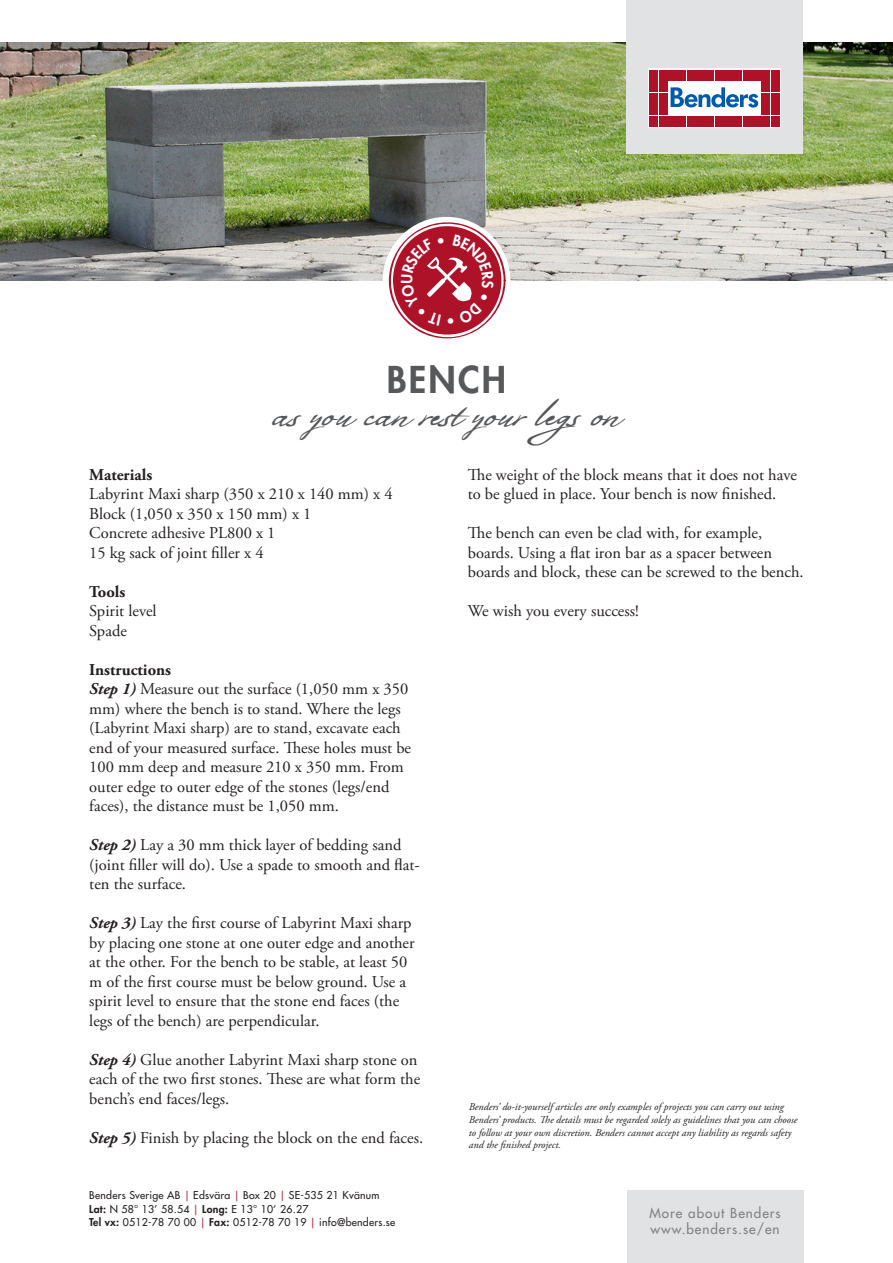
<style>
.page{position:relative;width:893px;height:1263px;background:#fff}
.page>*{position:absolute;margin:0;border:0;box-sizing:border-box;transform-origin:0 0}
.t1{font:36px "Bolivar";color:#57585a}
.RUBRIK_GRÅ_VÄNSTER{font:800 36px "Futura Std";letter-spacing:.06em;color:#57585a}
.t2{font:16.5px/19.5px "Adobe Garamond Pro";color:#231f20}
.t3{font:700 16.5px "Adobe Garamond Pro";color:#231f20}
.t4{font:500 13.5px/16.2px "Futura Std";letter-spacing:.07em;color:#808285}
.t5{font:italic 10.5px/12.6px "Adobe Garamond Pro";color:#231f20}
.t6{font:500 10.5px/13.5px "Futura Std";letter-spacing:.025em;color:#231f20}
.s1{font-weight:700;font-style:italic}
.s2{color:#af263d}
.s3{font-weight:800}
</style>
<div class="page">
<div style="left:627px;top:1191px;width:177px;height:72px;background:#e1e2e4"></div>
<img style="left:0;top:43px;width:893px;height:238px">
<div style="left:626px;top:0;width:177px;height:153px;background:#e1e2e4"></div>
<svg style="left:650px;top:71px;width:128px;height:55px;background:#ecccd1"></svg>
<div style="left:648px;top:69px;width:132px;height:59px;border:1px solid #fff"></div>
<div style="left:650px;top:70px;width:8px;height:10px;background:#ae1229"></div>
<div style="left:659px;top:70px;width:8px;height:10px;background:#ae1229"></div>
<div style="left:650px;top:81px;width:8px;height:11px;background:#ae1229"></div>
<div style="left:659px;top:81px;width:8px;height:11px;background:#ae1229"></div>
<div style="left:650px;top:93px;width:8px;height:10px;background:#ae1229"></div>
<div style="left:659px;top:93px;width:8px;height:10px;background:#ae1229"></div>
<div style="left:650px;top:104px;width:8px;height:11px;background:#ae1229"></div>
<div style="left:659px;top:104px;width:8px;height:11px;background:#ae1229"></div>
<div style="left:650px;top:116px;width:8px;height:10px;background:#ae1229"></div>
<div style="left:659px;top:116px;width:8px;height:10px;background:#ae1229"></div>
<div style="left:668px;top:70px;width:8px;height:10px;background:#ae1229"></div>
<div style="left:678px;top:70px;width:8px;height:10px;background:#ae1229"></div>
<div style="left:687px;top:70px;width:8px;height:10px;background:#ae1229"></div>
<div style="left:696px;top:70px;width:8px;height:10px;background:#ae1229"></div>
<div style="left:706px;top:70px;width:8px;height:10px;background:#ae1229"></div>
<div style="left:715px;top:70px;width:8px;height:10px;background:#ae1229"></div>
<div style="left:724px;top:70px;width:8px;height:10px;background:#ae1229"></div>
<div style="left:734px;top:70px;width:8px;height:10px;background:#ae1229"></div>
<div style="left:743px;top:70px;width:8px;height:10px;background:#ae1229"></div>
<div style="left:752px;top:70px;width:8px;height:10px;background:#ae1229"></div>
<div style="left:668px;top:116px;width:8px;height:10px;background:#ae1229"></div>
<div style="left:678px;top:116px;width:8px;height:10px;background:#ae1229"></div>
<div style="left:687px;top:116px;width:8px;height:10px;background:#ae1229"></div>
<div style="left:696px;top:116px;width:8px;height:10px;background:#ae1229"></div>
<div style="left:706px;top:116px;width:8px;height:10px;background:#ae1229"></div>
<div style="left:715px;top:116px;width:8px;height:10px;background:#ae1229"></div>
<div style="left:724px;top:116px;width:8px;height:10px;background:#ae1229"></div>
<div style="left:734px;top:116px;width:8px;height:10px;background:#ae1229"></div>
<div style="left:743px;top:116px;width:8px;height:10px;background:#ae1229"></div>
<div style="left:752px;top:116px;width:8px;height:10px;background:#ae1229"></div>
<div style="left:762px;top:70px;width:8px;height:10px;background:#ae1229"></div>
<div style="left:771px;top:70px;width:8px;height:10px;background:#ae1229"></div>
<div style="left:762px;top:81px;width:8px;height:11px;background:#ae1229"></div>
<div style="left:771px;top:81px;width:8px;height:11px;background:#ae1229"></div>
<div style="left:762px;top:93px;width:8px;height:10px;background:#ae1229"></div>
<div style="left:771px;top:93px;width:8px;height:10px;background:#ae1229"></div>
<div style="left:762px;top:104px;width:8px;height:11px;background:#ae1229"></div>
<div style="left:771px;top:104px;width:8px;height:11px;background:#ae1229"></div>
<div style="left:762px;top:116px;width:8px;height:10px;background:#ae1229"></div>
<div style="left:771px;top:116px;width:8px;height:10px;background:#ae1229"></div>
<svg style="left:671px;top:87px;width:87px;height:21px;background:#90b7d9"></svg>
<svg style="left:387px;top:219px;width:119px;height:120px"></svg>
<p class="RUBRIK_GRÅ_VÄNSTER" style="left:387px;top:357px;width:121px">BENCH</p>
<p class="t1" style="left:272px;top:391px;width:350px">as you can rest your legs on</p>
<p class="t3" style="left:89px;top:465px;width:64px">Materials</p>
<p class="t2" style="left:89px;top:485px;width:305px">Labyrint Maxi sharp (350 x 210 x 140 mm) x 4</p>
<p class="t2" style="left:89px;top:504px;width:224px">Block (1,050 x 350 x 150 mm) x 1</p>
<p class="t2" style="left:89px;top:524px;width:188px">Concrete adhesive PL800 x 1</p>
<p class="t2" style="left:89px;top:543px;width:176px">15 kg sack of joint filler x 4</p>
<p class="t3" style="left:89px;top:582px;width:38px">Tools</p>
<p class="t2" style="left:89px;top:602px;width:69px">Spirit level</p>
<p class="t2" style="left:89px;top:621px;width:39px">Spade</p>
<p class="t3" style="left:89px;top:660px;width:83px">Instructions</p>
<p class="t2" style="left:89px;top:680px;width:323px"><span class="s1">Step 1)</span> Measure out the surface (1,050 mm x 350 mm) where the bench is to stand. Where the legs (Labyrint Maxi sharp) are to stand, excavate each end of your measured surface. These holes must be 100 mm deep and measure 210 x 350 mm. From outer edge to outer edge of the stones (legs/end faces), the distance must be 1,050 mm.</p>
<p class="t2" style="left:89px;top:836px;width:332px"><span class="s1">Step 2)</span> Lay a 30 mm thick layer of bedding sand (joint filler will do). Use a spade to smooth and flat&shy;ten the surface.</p>
<p class="t2" style="left:89px;top:914px;width:327px"><span class="s1">Step 3)</span> Lay the first course of Labyrint Maxi sharp by placing one stone at one outer edge and another at the other. For the bench to be stable, at least 50 m of the first course must be below ground. Use a spirit level to ensure that the stone end faces (the legs of the bench) are perpendicular.</p>
<p class="t2" style="left:89px;top:1050px;width:332px"><span class="s1">Step 4)</span> Glue another Labyrint Maxi sharp stone on each of the two first stones. These are what form the bench’s end faces/legs.</p>
<p class="t2" style="left:89px;top:1128px;width:335px"><span class="s1">Step 5)</span> Finish by placing the block on the end faces.</p>
<p class="t6" style="left:89px;top:1189px;width:292px">Benders Sverige AB <span class="s2">|</span> Edsvära <span class="s2">|</span> Box 20 <span class="s2">|</span> SE-535 21 Kvänum<br><span class="s3">Lat:</span> N 58° 13’ 58.54 <span class="s2">|</span> <span class="s3">Long:</span> E 13° 10’ 26.27</p>
<p class="t6" style="left:89px;top:1216px;width:308px"><span class="s3">Tel vx:</span> 0512-78 70 00 <span class="s2">|</span> <span class="s3">Fax:</span> 0512-78 70 19 <span class="s2">|</span> info@benders.se</p>
<p class="t2" style="left:468px;top:465px;width:331px">The weight of the block means that it does not have to be glued in place. Your bench is now finished.</p>
<p class="t2" style="left:468px;top:524px;width:337px">The bench can even be clad with, for example, boards. Using a flat iron bar as a spacer between boards and block, these can be screwed to the bench.</p>
<p class="t2" style="left:468px;top:602px;width:173px">We wish you every success!</p>
<p class="t5" style="left:469px;top:1101px;width:330px">Benders’ do-it-yourself articles are only examples of projects you can carry out using Benders’ products. The details must be regarded solely as guidelines that you can choose to follow at your own discretion. Benders cannot accept any liability as regards safety and the finished project.</p>
<p class="t4" style="left:649px;top:1205px;width:133px">More about Benders www.benders.se/en</p>
</div>
